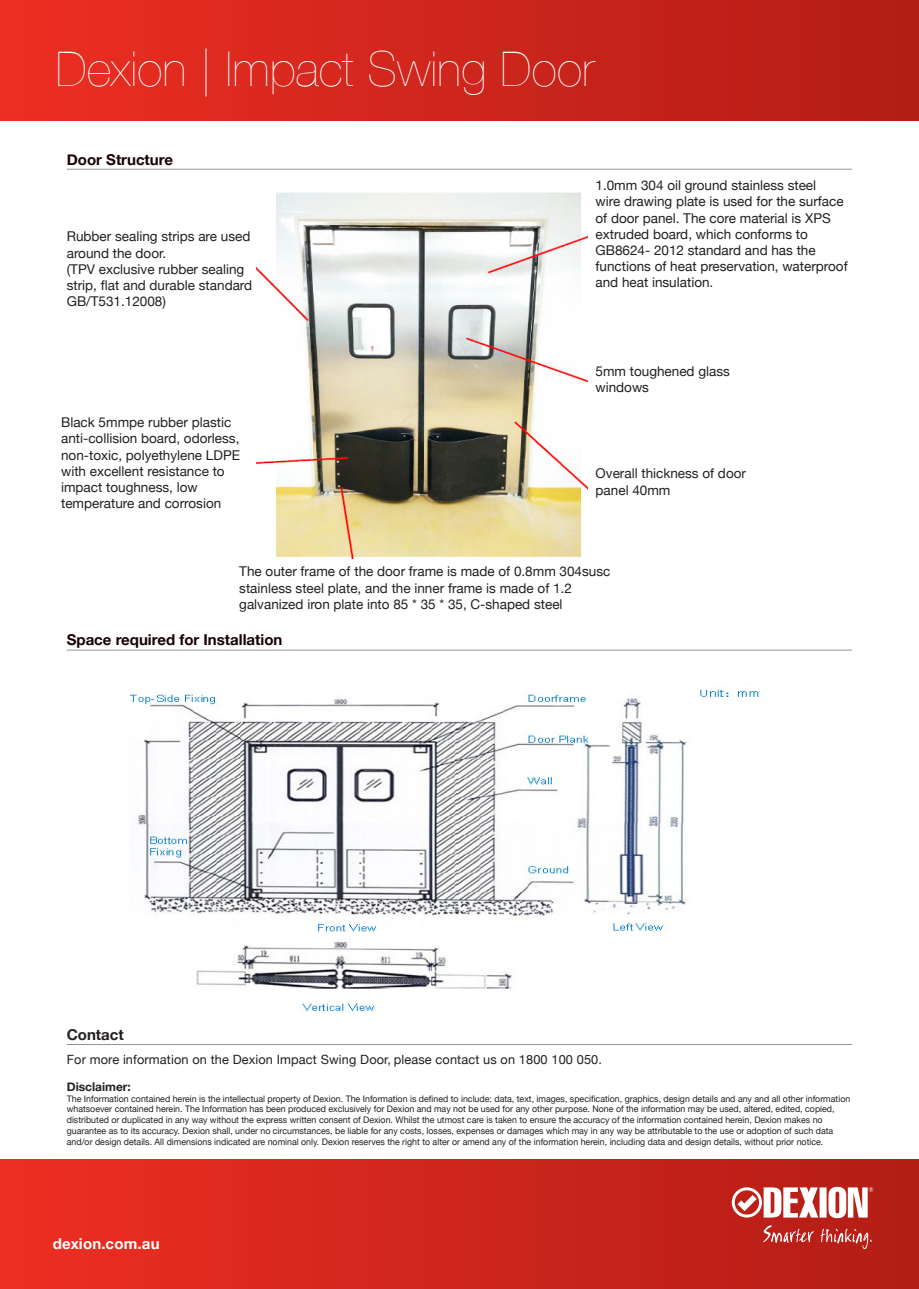
<style>
.page{position:relative;width:919px;height:1289px;background:#fff}
.page>*{position:absolute;margin:0;border:0;box-sizing:border-box;transform-origin:0 0}
.Spec_Sheet_Title{font:200 48px "Helvetica Neue";letter-spacing:.005em;color:#fff}
.Subhead_w_Underline{font:700 15px "Helvetica Neue";color:#170000}
.t1{font:700 15px "Helvetica Neue";letter-spacing:.01em;color:#fff}
.Subhead_w_Underline-2{font:700 15px "Helvetica Neue";color:#231f20}
.t2{font:13.5px/16.2px "Helvetica Neue";color:#231f20}
.body_copy{font:12.75px "Helvetica Neue";letter-spacing:.01em;color:#231f20}
.t3{font:700 12px "Helvetica Neue";color:#231f20}
.t4{font:9px/10.8px "Helvetica Neue";color:#231f20}
</style>
<div class="page">
<div style="left:0;top:1159px;width:918px;height:129px;background:linear-gradient(to right,#ec2e23,#b21d16)"></div>
<div style="left:0;top:0;width:918px;height:120px;background:linear-gradient(to right,#ec2e23,#b21d16)"></div>
<svg style="left:731px;top:1186px;width:142px;height:32px"></svg>
<svg style="left:762px;top:1225px;width:51px;height:17px"></svg>
<svg style="left:820px;top:1228px;width:51px;height:21px"></svg>
<hr style="left:67px;top:1044px;width:785px;height:1px;background:#939598">
<hr style="left:67px;top:169px;width:785px;height:1px;background:#939598">
<hr style="left:67px;top:649px;width:785px;height:1px;background:#939598">
<img style="left:129px;top:689px;width:633px;height:322px">
<img style="left:257px;top:192px;width:330px;height:366px">
<p class="Spec_Sheet_Title" style="left:56px;top:42px;width:540px">Dexion | Impact Swing Door</p>
<p class="Subhead_w_Underline" style="left:67px;top:150px;width:108px">Door Structure</p>
<p class="t2" style="left:67px;top:228px;width:187px">Rubber sealing strips are used around the door.<br>(TPV exclusive rubber sealing strip, flat and durable standard<br>GB/T531.12008)</p>
<p class="t2" style="left:61px;top:414px;width:180px">Black 5mmpe rubber plastic anti-collision board, odorless,</p>
<p class="t2" style="left:61px;top:446px;width:180px">non-toxic, polyethylene LDPE</p>
<p class="t2" style="left:61px;top:463px;width:165px">with excellent resistance to impact toughness, low</p>
<p class="t2" style="left:61px;top:495px;width:162px">temperature and corrosion</p>
<p class="t2" style="left:595px;top:177px;width:254px">1.0mm 304 oil ground stainless steel<br>wire drawing plate is used for the surface of door panel. The core material is XPS extruded board, which conforms to GB8624- 2012 standard and has the functions of heat preservation, waterproof and heat insulation.</p>
<p class="t2" style="left:595px;top:363px;width:136px">5mm toughened glass windows</p>
<p class="t2" style="left:595px;top:465px;width:152px">Overall thickness of door panel 40mm</p>
<p class="t2" style="left:239px;top:563px;width:372px">The outer frame of the door frame is made of 0.8mm 304susc stainless steel plate, and the inner frame is made of 1.2 galvanized iron plate into 85 * 35 * 35, C-shaped steel</p>
<p class="Subhead_w_Underline" style="left:67px;top:631px;width:217px">Space required for Installation</p>
<p class="Subhead_w_Underline-2" style="left:67px;top:1025px;width:58px">Contact</p>
<p class="body_copy" style="left:67px;top:1051px;width:536px">For more information on the Dexion Impact Swing Door, please contact us on 1800 100 050.</p>
<p class="t3" style="left:67px;top:1079px;width:66px">Disclaimer:</p>
<p class="t4" style="left:67px;top:1092px;width:785px">The Information contained herein is the intellectual property of Dexion. The Information is defined to include: data, text, images, specification, graphics, design details and any and all other information whatsoever contained herein. The Information has been produced exclusively for Dexion and may not be used for any other purpose. None of the information may be used, altered, edited, copied, distributed or duplicated in any way without the express written consent of Dexion. Whilst the utmost care is taken to ensure the accuracy of the information contained herein, Dexion makes no guarantee as to its accuracy. Dexion shall, under no circumstances, be liable for any costs, losses, expenses or damages which may in any way be attributable to the use or adoption of such data and/or design details. All dimensions indicated are nominal only. Dexion reserves the right to alter or amend any of the information herein, including data and design details, without prior notice.</p>
<h2 class="t1" style="left:53px;top:1234px;width:108px">dexion.com.au</h2>
</div>
